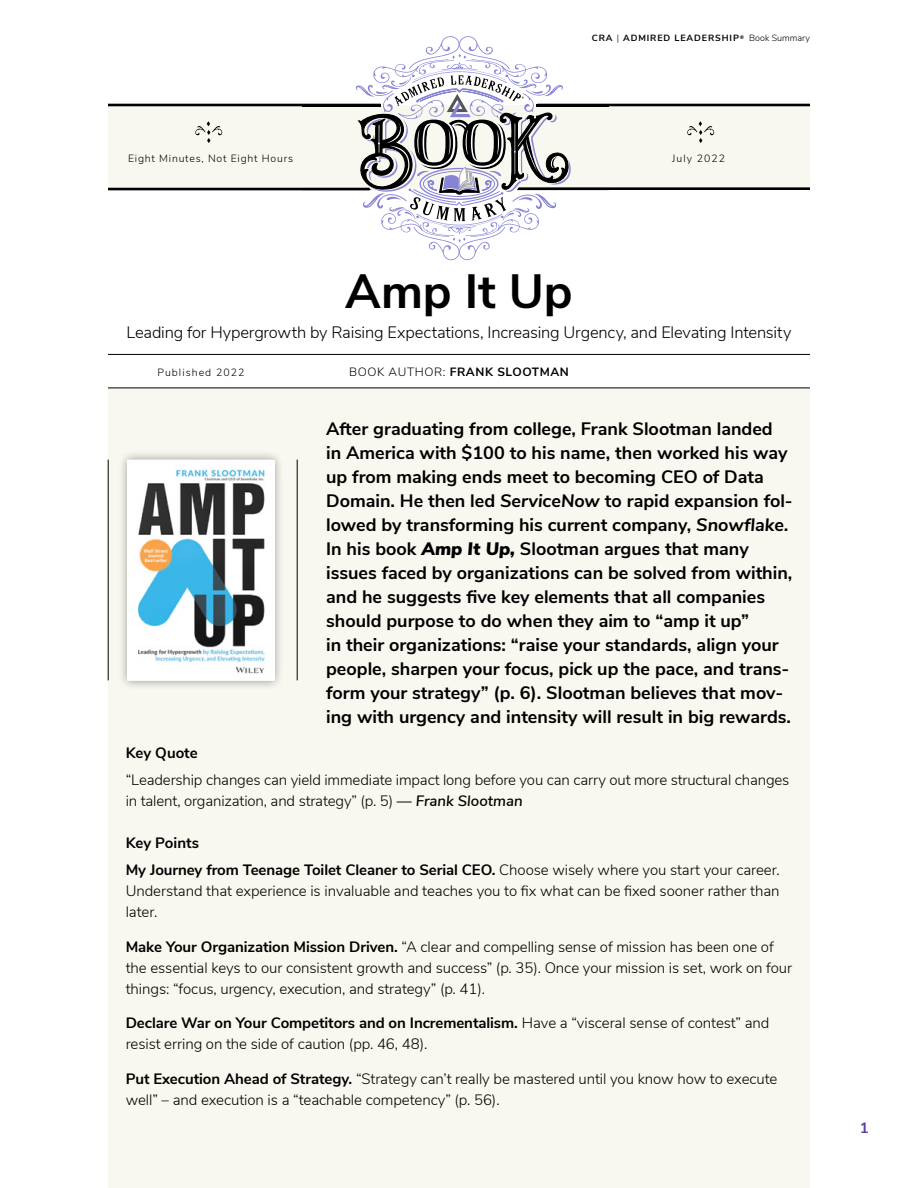
<style>
.page{position:relative;width:918px;height:1188px;background:#fff}
.page>*{position:absolute;margin:0;border:0;box-sizing:border-box;transform-origin:0 0}
.t1{font:700 48px "Nunito Sans";color:#000}
.t2{font:700 18px/24px "Nunito Sans";color:#000}
.t3{font:300 16.5px "Nunito Sans";letter-spacing:-.01em;color:#000}
.t4{font:300 15px/21px "Nunito Sans";letter-spacing:-.005em;color:#000}
.t5{font:700 15px/27.8px "Nunito Sans";letter-spacing:-.005em;color:#000}
.t6{font:700 15px "Nunito Sans";color:#5b41a6}
.t7{font:700 12px "Nunito Sans";letter-spacing:.05em;color:#000}
.t8{font:300 10.5px "Nunito Sans";letter-spacing:.075em;color:#000}
.t9{font:300 10.5px "Nunito Sans";letter-spacing:.1em;color:#000}
.t10{font:700 9px "Nunito Sans";letter-spacing:.1em;color:#000}
.s1{font-weight:300}
.s2{font-style:italic}
.s3{font-weight:900;font-style:italic}
.s4{font-weight:600;font-style:italic}
.s5{font-weight:700}
</style>
<div class="page">
<div style="left:108px;top:388px;width:702px;height:800px;background:#f9f8f0"></div>
<div style="left:108px;top:105px;width:702px;height:84px;background:#f9f8f0"></div>
<hr style="left:108px;top:188px;width:262px;height:2px;background:#000">
<hr style="left:108px;top:104px;width:273px;height:2px;background:#000">
<hr style="left:537px;top:104px;width:273px;height:2px;background:#000">
<hr style="left:518px;top:187px;width:292px;height:3px;background:#000">
<hr style="left:108px;top:388px;width:702px;height:1px;background:#000">
<hr style="left:108px;top:354px;width:702px;height:1px;background:#000">
<svg style="left:303px;top:36px;width:305px;height:224px"></svg>
<svg style="left:687px;top:121px;width:27px;height:22px"></svg>
<svg style="left:195px;top:121px;width:27px;height:22px"></svg>
<hr style="left:108px;top:460px;width:1px;height:220px;background:#000">
<hr style="left:297px;top:460px;width:1px;height:220px;background:#000">
<div style="left:117px;top:450px;width:167px;height:241px;background:#000;opacity:.4"></div>
<img style="left:128px;top:460px;width:146px;height:220px">
<p class="t10" style="left:592px;top:32px;width:220px">CRA <span class="s1">|</span> ADMIRED LEADERSHIP<sup>®</sup> <span class="s1">Book Summary</span></p>
<p class="t8" style="left:128px;top:151px;width:166px">Eight Minutes, Not Eight Hours</p>
<p class="t9" style="left:672px;top:151px;width:54px">July 2022</p>
<h1 class="t1" style="left:345px;top:256px;width:229px">Amp It Up</h1>
<p class="t3" style="left:127px;top:320px;width:666px">Leading for Hypergrowth by Raising Expectations, Increasing Urgency, and Elevating Intensity</p>
<p class="t9" style="left:157px;top:365px;width:89px">Published 2022</p>
<p class="t7" style="left:349px;top:363px;width:221px"><span class="s1">BOOK AUTHOR:</span> FRANK SLOOTMAN</p>
<p class="t2" style="left:326px;top:416px;width:468px">After graduating from college, Frank Slootman landed<br>in America with $100 to his name, then worked his way up from making ends meet to becoming CEO of Data Domain. He then led <span class="s2">ServiceNow</span> to rapid expansion fol&shy;lowed by transforming his current company, <span class="s2">Snowflake.<br></span>In his book <span class="s3">Amp It Up,</span> Slootman argues that many issues faced by organizations can be solved from within, and he suggests five key elements that all companies should purpose to do when they aim to “amp it up”<br>in their organizations: “raise your standards, align your people, sharpen your focus, pick up the pace, and trans&shy;form your strategy” (p. 6). Slootman believes that mov&shy;ing with urgency and intensity will result in big rewards.</p>
<p class="t5" style="left:126px;top:738px;width:74px">Key Quote</p>
<p class="t4" style="left:126px;top:769px;width:665px">“Leadership changes can yield immediate impact long before you can carry out more structural changes in talent, organization, and strategy” (p. 5) <span class="s4">— Frank Slootman</span></p>
<p class="t5" style="left:126px;top:828px;width:656px">Key Points<br>My Journey from Teenage Toilet Cleaner to Serial CEO. <span class="s1">Choose wisely where you start your career.</span></p>
<p class="t4" style="left:126px;top:880px;width:655px">Understand that experience is invaluable and teaches you to fix what can be fixed sooner rather than later.</p>
<p class="t4" style="left:126px;top:935px;width:668px"><span class="s5">Make Your Organization Mission Driven.</span> “A clear and compelling sense of mission has been one of the essential keys to our consistent growth and success” (p. 35). Once your mission is set, work on four things: “focus, urgency, execution, and strategy” (p. 41).</p>
<p class="t4" style="left:126px;top:1012px;width:645px"><span class="s5">Declare War on Your Competitors and on Incrementalism.</span> Have a “visceral sense of contest” and resist erring on the side of caution (pp. 46, 48).</p>
<p class="t4" style="left:126px;top:1067px;width:653px"><span class="s5">Put Execution Ahead of Strategy.</span> “Strategy can’t really be mastered until you know how to execute well” – and execution is a “teachable competency” (p. 56).</p>
<p class="t6" style="left:860px;top:1117px;width:10px">1</p>
</div>
